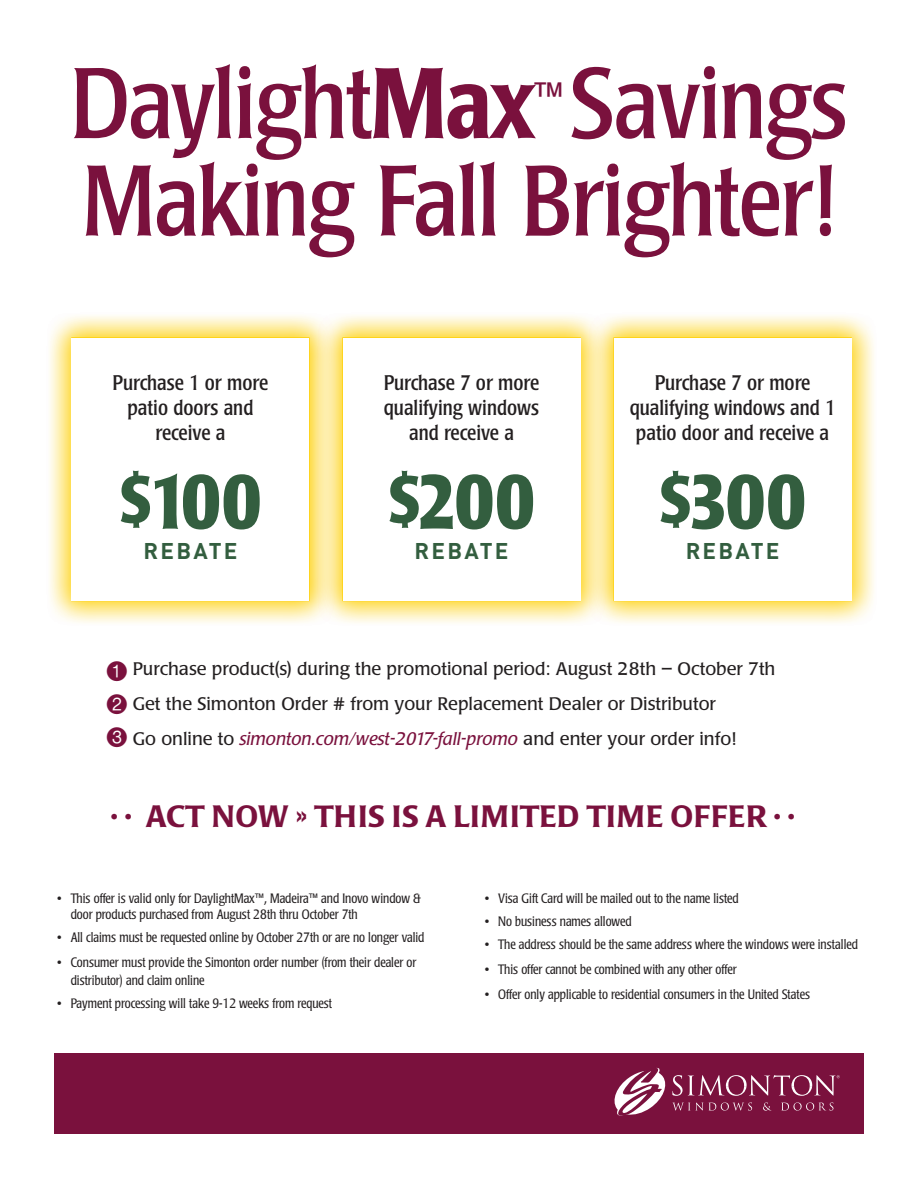
<style>
.page{position:relative;width:918px;height:1188px;background:#fff}
.page>*{position:absolute;margin:0;border:0;box-sizing:border-box;transform-origin:0 0}
.t1{font:condensed 99.3px "Poppl Laudatio";letter-spacing:-.02em;color:#7a113d}
.t2{font:700 condensed 78.15px "Poppl Laudatio";color:#335e3f}
.t3{font:condensed 43.35px "Poppl Laudatio";color:#7a113d}
.t4{font:500 30.45px "Poppl Laudatio";letter-spacing:.02em;color:#7a113d}
.t5{font:27px/33px "Circle Frame Neg";color:#7a113d;text-align:justify}
.t6{font:700 22.5px "DIN";letter-spacing:.1em;color:#335e3f}
.t7{font:condensed 21px/25.2px "Poppl Laudatio";color:#231f20;text-align:center}
.t8{font:18px/35.1px "Poppl Laudatio";color:#231f20}
.t9{font:300 condensed 13.5px/16.2px "Poppl Laudatio";color:#231f20}
.s1{font-weight:500}
.s2{font-size:66px}
.s3{font-style:italic;color:#7a113d}
</style>
<div class="page">
<svg style="left:50px;top:316px;width:267px;height:307px;background:#feeca2"></svg>
<div style="left:72px;top:338px;width:237px;height:262px;background:#fff"></div>
<svg style="left:317px;top:316px;width:271px;height:307px;background:#feeb9f"></svg>
<div style="left:343px;top:338px;width:237px;height:262px;background:#fff"></div>
<svg style="left:588px;top:316px;width:286px;height:307px;background:#feeda5"></svg>
<div style="left:614px;top:338px;width:238px;height:262px;background:#fff"></div>
<div style="left:54px;top:1053px;width:810px;height:81px;background:#7a113d"></div>
<svg style="left:614px;top:1068px;width:226px;height:48px"></svg>
<h1 class="t1" style="left:70px;top:48px;width:779px">Daylight<span class="s1">Max</span> Savings</h1>
<h3 class="t3" style="left:534px;top:74px;width:31px">™</h3>
<h1 class="t1" style="left:82px;top:146px;width:756px">Making Fall Brighter!</h1>
<h3 class="t7" style="left:113px;top:370px;width:157px">Purchase 1 or more patio doors and receive a</h3>
<h2 class="t2" style="left:120px;top:457px;width:143px"><span class="s2">$</span>100</h2>
<h3 class="t6" style="left:144px;top:536px;width:95px">REBATE</h3>
<h3 class="t7" style="left:384px;top:370px;width:157px">Purchase 7 or more qualifying windows and receive a</h3>
<h2 class="t2" style="left:388px;top:457px;width:148px"><span class="s2">$</span>200</h2>
<h3 class="t6" style="left:415px;top:536px;width:95px">REBATE</h3>
<h3 class="t7" style="left:630px;top:370px;width:207px">Purchase 7 or more qualifying windows and 1 patio door and receive a</h3>
<h2 class="t2" style="left:660px;top:457px;width:148px"><span class="s2">$</span>300</h2>
<h3 class="t6" style="left:686px;top:536px;width:95px">REBATE</h3>
<h3 class="t8" style="left:133px;top:652px;width:644px">Purchase product(s) during the promotional period: August 28th – October 7th<br>Get the Simonton Order # from your Replacement Dealer or Distributor<br>Go online to <span class="s3">simonton.com/west-2017-fall-promo</span> and enter your order info!</h3>
<h3 class="t5" style="left:105px;top:655px;width:25px">1<br>2<br>3</h3>
<h3 class="t4" style="left:111px;top:799px;width:686px">· · ACT NOW » THIS IS A LIMITED TIME OFFER · ·</h3>
<p class="t9" style="left:71px;top:891px;width:352px;text-indent:-14px">• This offer is valid only for DaylightMax™, Madeira™ and Inovo window &amp; door products purchased from August 28th thru October 7th</p>
<p class="t9" style="left:57px;top:930px;width:369px">• All claims must be requested online by October 27th or are no longer valid</p>
<p class="t9" style="left:71px;top:954px;width:347px;line-height:18px;text-indent:-14px">• Consumer must provide the Simonton order number (from their dealer or distributor) and claim online</p>
<p class="t9" style="left:57px;top:996px;width:276px">• Payment processing will take 9-12 weeks from request</p>
<p class="t9" style="left:485px;top:891px;width:255px">• Visa Gift Card will be mailed out to the name listed</p>
<p class="t9" style="left:485px;top:914px;width:148px">• No business names allowed</p>
<p class="t9" style="left:485px;top:937px;width:375px">• The address should be the same address where the windows were installed</p>
<p class="t9" style="left:485px;top:961px;width:253px">• This offer cannot be combined with any other offer</p>
<p class="t9" style="left:485px;top:986px;width:327px">• Offer only applicable to residential consumers in the United States</p>
</div>
